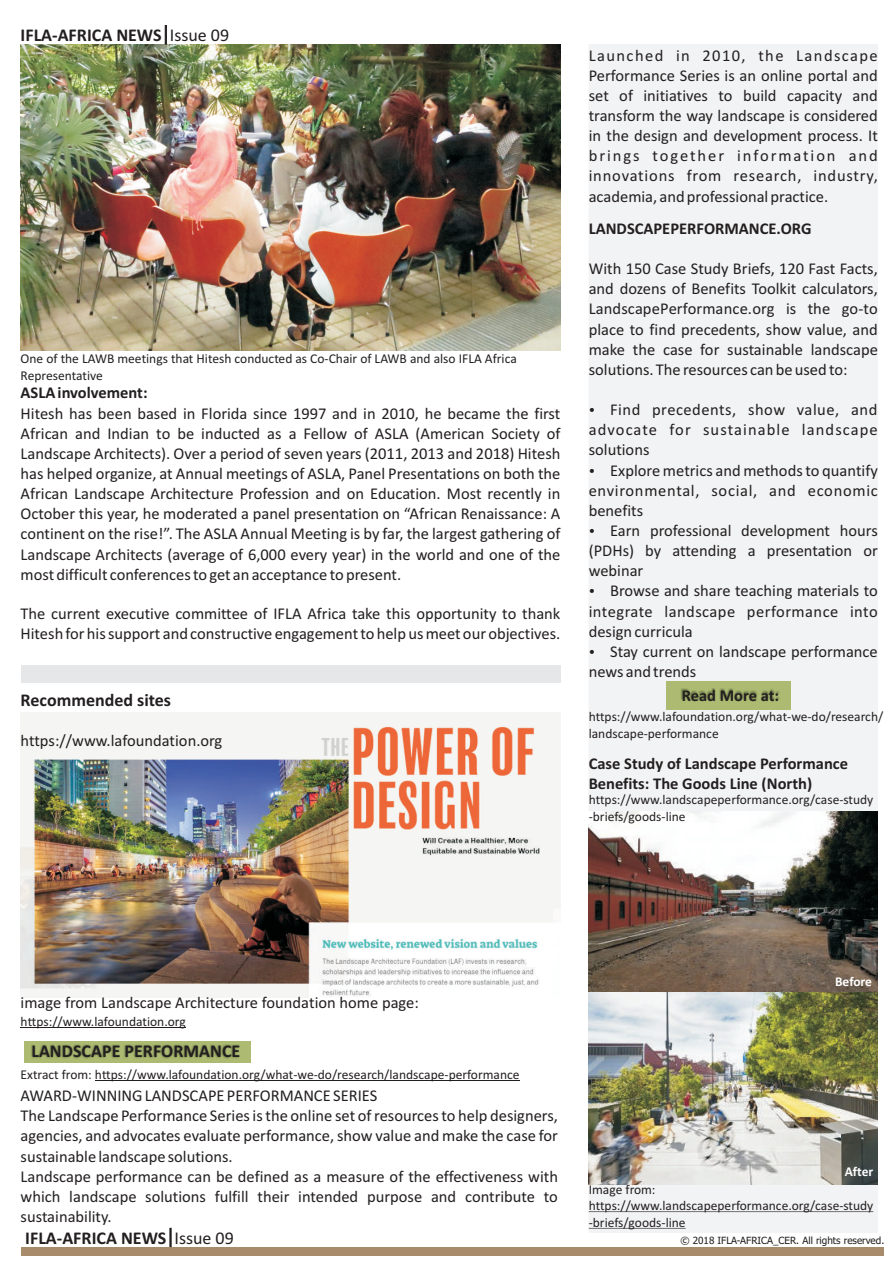
<style>
.page{position:relative;width:893px;height:1263px;background:#fff}
.page>*{position:absolute;margin:0;border:0;box-sizing:border-box;transform-origin:0 0}
.t1{font:700 18px "Calibri";color:#231f20}
.t2{font:16.5px/20.1px "Calibri";color:#231f20;text-align:justify}
.t3{font:700 16.5px/20.1px "Calibri";color:#231f20}
.t4{font:13.5px/16.5px "Calibri";color:#231f20}
.t5{font:700 13.5px "Calibri";color:#fff}
.t6{font:9.9px "Tahoma";color:#231f20}
.s1{font-weight:400}
</style>
<div class="page">
<div style="left:589px;top:45px;width:289px;height:1188px;background:#f2f3f4"></div>
<div style="left:666px;top:681px;width:124px;height:28px;background:#acbb71"></div>
<img style="left:21px;top:45px;width:539px;height:305px">
<img style="left:21px;top:712px;width:539px;height:286px">
<hr style="left:21px;top:1027px;width:165px;height:1px;background:#231f20">
<hr style="left:95px;top:1080px;width:424px;height:1px;background:#231f20">
<hr style="left:589px;top:1211px;width:284px;height:1px;background:#231f20">
<hr style="left:589px;top:1228px;width:97px;height:1px;background:#231f20">
<img style="left:681px;top:688px;width:98px;height:13px">
<div style="left:24px;top:1041px;width:227px;height:21px;background:#acbb71"></div>
<img style="left:31px;top:1044px;width:208px;height:14px">
<svg style="left:170px;top:1228px;width:1px;height:19px"></svg>
<div style="left:21px;top:1247px;width:862px;height:9px;background:#a78b6b"></div>
<svg style="left:165px;top:25px;width:2px;height:19px"></svg>
<img style="left:589px;top:811px;width:289px;height:373px">
<div style="left:21px;top:665px;width:539px;height:18px;background:#e6e7e9"></div>
<svg style="left:590px;top:408px;width:4px;height:4px"></svg>
<svg style="left:590px;top:468px;width:4px;height:4px"></svg>
<svg style="left:590px;top:529px;width:4px;height:4px"></svg>
<svg style="left:590px;top:589px;width:4px;height:4px"></svg>
<svg style="left:590px;top:650px;width:4px;height:4px"></svg>
<p class="t1" style="left:21px;top:28px;width:210px">IFLA-AFRICA NEWS <span class="s1">Issue 09</span></p>
<p class="t4" style="left:21px;top:351px;width:498px">One of the LAWB meetings that Hitesh conducted as Co-Chair of LAWB and also IFLA Africa<br>Representative</p>
<p class="t3" style="left:21px;top:384px;width:128px">ASLA involvement:</p>
<p class="t2" style="left:21px;top:404px;width:541px">Hitesh has been based in Florida since 1997 and in 2010, he became the first African and Indian to be inducted as a Fellow of ASLA (American Society of Landscape Architects). Over a period of seven years (2011, 2013 and 2018) Hitesh has helped organize, at Annual meetings of ASLA, Panel Presentations on both the African Landscape Architecture Profession and on Education. Most recently in October this year, he moderated a panel presentation on “African Renaissance: A continent on the rise!”. The ASLA Annual Meeting is by far, the largest gathering of Landscape Architects (average of 6,000 every year) in the world and one of the most difficult conferences to get an acceptance to present.</p>
<p class="t2" style="left:21px;top:605px;width:541px">The current executive committee of IFLA Africa take this opportunity to thank<br>Hitesh for his support and constructive engagement to help us meet our objectives.</p>
<p class="t1" style="left:21px;top:692px;width:152px">Recommended sites</p>
<p class="t2" style="left:21px;top:732px;width:203px">https://www.lafoundation.org</p>
<p class="t2" style="left:589px;top:46px;width:291px">Launched in 2010, the Landscape Performance Series is an online portal and set of initiatives to build capacity and transform the way landscape is considered in the design and development process. It brings together information and innovations from research, industry, academia, and professional practice.</p>
<p class="t3" style="left:589px;top:220px;width:224px">LANDSCAPEPERFORMANCE.ORG</p>
<p class="t2" style="left:589px;top:260px;width:291px">With 150 Case Study Briefs, 120 Fast Facts, and dozens of Benefits Toolkit calculators, LandscapePerformance.org is the go-to place to find precedents, show value, and make the case for sustainable landscape solutions. The resources can be used to:</p>
<p class="t2" style="left:589px;top:401px;width:291px;text-indent:21px">Find precedents, show value, and advocate for sustainable landscape solutions</p>
<p class="t2" style="left:589px;top:461px;width:291px;text-indent:21px">Explore metrics and methods to quantify environmental, social, and economic benefits</p>
<p class="t2" style="left:589px;top:522px;width:291px;text-indent:21px">Earn professional development hours (PDHs) by attending a presentation or webinar</p>
<p class="t2" style="left:589px;top:582px;width:291px;text-indent:21px">Browse and share teaching materials to integrate landscape performance into design curricula</p>
<p class="t2" style="left:589px;top:643px;width:291px;text-indent:21px">Stay current on landscape performance news and trends</p>
<p class="t3" style="left:682px;top:686px;width:99px">Read More at:</p>
<p class="t4" style="left:589px;top:709px;width:296px">https://www.lafoundation.org/what-we-do/research/ landscape-performance</p>
<p class="t3" style="left:589px;top:754px;width:261px">Case Study of Landscape Performance<br>Benefits: The Goods Line (North)</p>
<p class="t4" style="left:589px;top:792px;width:286px">https://www.landscapeperformance.org/case-study -briefs/goods-line</p>
<p class="t2" style="left:21px;top:994px;width:400px">image from Landscape Architecture foundation home page:</p>
<p class="t4" style="left:21px;top:1015px;width:167px">https://www.lafoundation.org</p>
<p class="t1" style="left:31px;top:1043px;width:210px">LANDSCAPE PERFORMANCE</p>
<p class="t4" style="left:21px;top:1068px;width:500px">Extract from: https://www.lafoundation.org/what-we-do/research/landscape-performance</p>
<p class="t2" style="left:21px;top:1087px;width:539px;text-align:left">AWARD-WINNING LANDSCAPE PERFORMANCE SERIES<br>The Landscape Performance Series is the online set of resources to help designers, agencies, and advocates evaluate performance, show value and make the case for sustainable landscape solutions.<br>Landscape performance can be defined as a measure of the effectiveness with which landscape solutions fulfill their intended purpose and contribute to sustainability.</p>
<p class="t5" style="left:835px;top:975px;width:39px">Before</p>
<p class="t5" style="left:845px;top:1165px;width:30px">After</p>
<p class="t4" style="left:589px;top:1182px;width:286px">Image from: https://www.landscapeperformance.org/case-study -briefs/goods-line</p>
<p class="t1" style="left:25px;top:1231px;width:210px">IFLA-AFRICA NEWS <span class="s1">Issue 09</span></p>
<p class="t6" style="left:680px;top:1237px;width:205px">© 2018 IFLA-AFRICA_CER. All rights reserved.</p>
</div>
